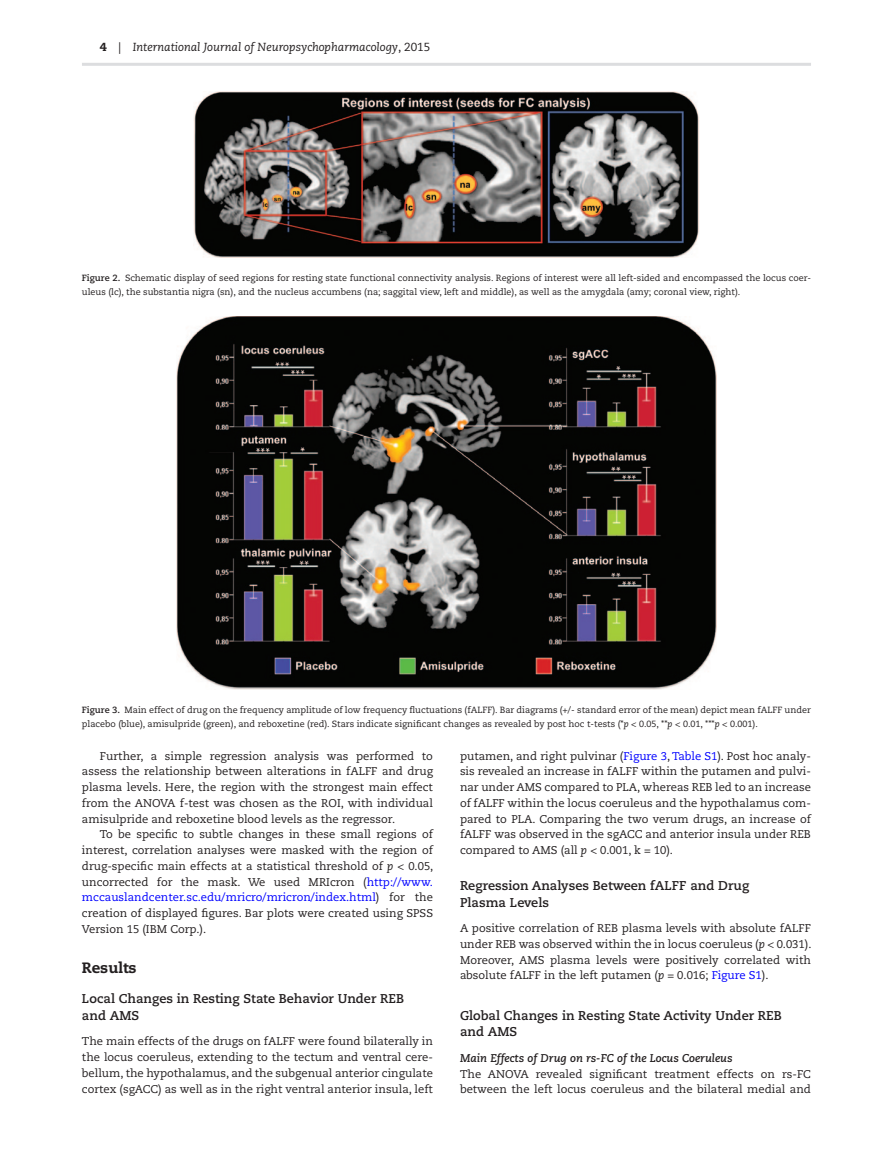
<style>
.page{position:relative;width:893px;height:1174px;background:#fff}
.page>*{position:absolute;margin:0;border:0;box-sizing:border-box;transform-origin:0 0}
.t1{font:800 15px "Caecilia LT Std";color:#231f20}
.t2{font:700 12.75px/16.5px "Caecilia LT Std";color:#231f20}
.t3{font:italic 11.7px "Caecilia LT Std";color:#231f20}
.t4{font:11.25px/15.8px "Caecilia LT Std";color:#231f20;text-align:justify}
.t5{font:italic 700 11.25px "Caecilia LT Std";color:#231f20}
.t6{font:9px/13.5px "Caecilia LT Std";color:#231f20}
.s1{font-weight:800;font-style:normal}
.s2{font-style:normal}
.s3{font-weight:700}
.s4{font-style:italic}
.s5{color:#00f}
</style>
<div class="page">
<hr style="left:82px;top:63px;width:729px;height:3px;background:#dcdddf">
<img style="left:194px;top:92px;width:505px;height:165px">
<img style="left:176px;top:316px;width:540px;height:373px">
<p class="t3" style="left:100px;top:40px;width:332px"><span class="s1">4</span> <span class="s2">|</span> International Journal of Neuropsychopharmacology<span class="s2">, 2015</span></p>
<p class="t6" style="left:82px;top:271px;width:730px"><span class="s3">Figure 2.</span> Schematic display of seed regions for resting state functional connectivity analysis. Regions of interest were all left-sided and encompassed the locus coer&shy;uleus (lc), the substantia nigra (sn), and the nucleus accumbens (na; saggital view, left and middle), as well as the amygdala (amy; coronal view, right).</p>
<p class="t6" style="left:82px;top:703px;width:730px"><span class="s3">Figure 3.</span> Main effect of drug on the frequency amplitude of low frequency fluctuations (fALFF). Bar diagrams (+/- standard error of the mean) depict mean fALFF under placebo (blue), amisulpride (green), and reboxetine (red). Stars indicate significant changes as revealed by post hoc t-tests (*<span class="s4">p</span> &lt; 0.05, **<span class="s4">p</span> &lt; 0.01, ***<span class="s4">p</span> &lt; 0.001).</p>
<p class="t4" style="left:82px;top:748px;width:353px;text-indent:18px">Further, a simple regression analysis was performed to assess the relationship between alterations in fALFF and drug plasma levels. Here, the region with the strongest main effect from the ANOVA f-test was chosen as the ROI, with individual amisulpride and reboxetine blood levels as the regressor.</p>
<p class="t4" style="left:82px;top:826px;width:353px;text-indent:18px">To be specific to subtle changes in these small regions of interest, correlation analyses were masked with the region of drug-specific main effects at a statistical threshold of <span class="s4">p</span> &lt; 0.05, uncorrected for the mask. We used MRIcron (<span class="s5">http://www. mccauslandcenter.sc.edu/mricro/mricron/index.html</span>) for the creation of displayed figures. Bar plots were created using SPSS Version 15 (IBM Corp.).</p>
<h1 class="t1" style="left:82px;top:958px;width:56px">Results</h1>
<p class="t2" style="left:82px;top:991px;width:324px">Local Changes in Resting State Behavior Under REB and AMS</p>
<p class="t4" style="left:82px;top:1033px;width:353px">The main effects of the drugs on fALFF were found bilaterally in the locus coeruleus, extending to the tectum and ventral cere&shy;bellum, the hypothalamus, and the subgenual anterior cingulate cortex (sgACC) as well as in the right ventral anterior insula, left</p>
<p class="t4" style="left:460px;top:748px;width:353px">putamen, and right pulvinar (<span class="s5">Figure 3</span>, <span class="s5">Table S1</span>). Post hoc analy&shy;sis revealed an increase in fALFF within the putamen and pulvi&shy;nar under AMS compared to PLA, whereas REB led to an increase of fALFF within the locus coeruleus and the hypothalamus com&shy;pared to PLA. Comparing the two verum drugs, an increase of fALFF was observed in the sgACC and anterior insula under REB compared to AMS (all <span class="s4">p</span> &lt; 0.001, k = 10).</p>
<p class="t2" style="left:460px;top:877px;width:291px">Regression Analyses Between fALFF and Drug<br>Plasma Levels</p>
<p class="t4" style="left:460px;top:920px;width:353px">A positive correlation of REB plasma levels with absolute fALFF under REB was observed within the in locus coeruleus (<span class="s4">p</span> &lt; 0.031).<br>Moreover, AMS plasma levels were positively correlated with absolute fALFF in the left putamen (<span class="s4">p</span> = 0.016; <span class="s5">Figure S1</span>).</p>
<p class="t2" style="left:460px;top:1007px;width:323px">Global Changes in Resting State Activity Under REB and AMS</p>
<p class="t5" style="left:460px;top:1051px;width:274px">Main Effects of Drug on rs-FC of the Locus Coeruleus</p>
<p class="t4" style="left:460px;top:1066px;width:352px">The ANOVA revealed significant treatment effects on rs-FC between the left locus coeruleus and the bilateral medial and</p>
</div>
